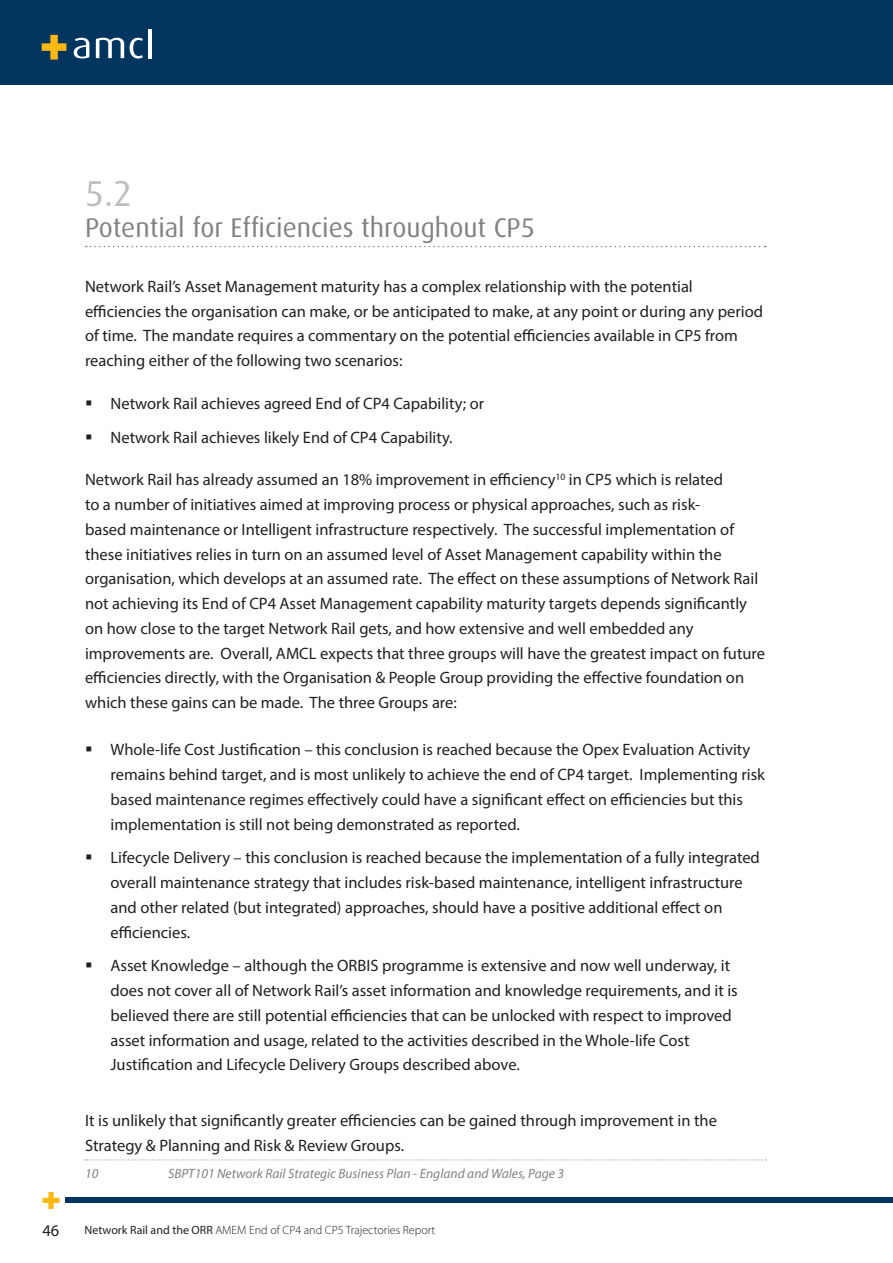
<style>
.page{position:relative;width:893px;height:1263px;background:#fff}
.page>*{position:absolute;margin:0;border:0;box-sizing:border-box;transform-origin:0 0}
.t1{font:36px "Dax";color:#bcbdc0}
.t2{font:27px "Dax";color:#808285}
.t3{font:16.5px/24.8px "Myriad Pro";color:#231f20}
.t4{font:italic 13.5px "Myriad Pro";color:#808285}
.t5{font:300 12px "Myriad Pro";color:#231f20}
.s1{font-weight:400}
</style>
<div class="page">
<div style="left:0;top:0;width:893px;height:85px;background:#003560"></div>
<div style="left:65px;top:1198px;width:828px;height:5px;background:#003560"></div>
<svg style="left:43px;top:1192px;width:17px;height:17px"></svg>
<svg style="left:42px;top:35px;width:24px;height:25px"></svg>
<svg style="left:74px;top:38px;width:15px;height:20px"></svg>
<svg style="left:96px;top:38px;width:28px;height:20px"></svg>
<svg style="left:130px;top:38px;width:13px;height:20px"></svg>
<hr style="left:149px;top:29px;width:3px;height:29px;background:#fff">
<svg style="left:86px;top:246px;width:680px;height:1px"></svg>
<svg style="left:85px;top:1159px;width:681px;height:1px"></svg>
<p class="t1" style="left:85px;top:173px;width:49px">5.2</p>
<h2 class="t2" style="left:85px;top:212px;width:451px">Potential for Efficiencies throughout CP5</h2>
<p class="t3" style="left:85px;top:274px;width:679px">Network Rail’s Asset Management maturity has a complex relationship with the potential efficiencies the organisation can make, or be anticipated to make, at any point or during any period of time. The mandate requires a commentary on the potential efficiencies available in CP5 from reaching either of the following two scenarios:</p>
<p class="t3" style="left:85px;top:391px;width:401px">▪ Network Rail achieves agreed End of CP4 Capability; or</p>
<p class="t3" style="left:85px;top:424px;width:369px">▪ Network Rail achieves likely End of CP4 Capability.</p>
<p class="t3" style="left:85px;top:467px;width:681px">Network Rail has already assumed an 18% improvement in efficiency<sup>10</sup> in CP5 which is related<br>to a number of initiatives aimed at improving process or physical approaches, such as risk-<br>based maintenance or Intelligent infrastructure respectively. The successful implementation of these initiatives relies in turn on an assumed level of Asset Management capability within the organisation, which develops at an assumed rate. The effect on these assumptions of Network Rail not achieving its End of CP4 Asset Management capability maturity targets depends significantly on how close to the target Network Rail gets, and how extensive and well embedded any improvements are. Overall, AMCL expects that three groups will have the greatest impact on future efficiencies directly, with the Organisation &amp; People Group providing the effective foundation on which these gains can be made. The three Groups are:</p>
<p class="t3" style="left:111px;top:737px;width:656px;text-indent:-25px">▪ Whole-life Cost Justification – this conclusion is reached because the Opex Evaluation Activity remains behind target, and is most unlikely to achieve the end of CP4 target. Implementing risk based maintenance regimes effectively could have a significant effect on efficiencies but this implementation is still not being demonstrated as reported.</p>
<p class="t3" style="left:111px;top:845px;width:651px;text-indent:-25px">▪ Lifecycle Delivery – this conclusion is reached because the implementation of a fully integrated overall maintenance strategy that includes risk-based maintenance, intelligent infrastructure and other related (but integrated) approaches, should have a positive additional effect on efficiencies.</p>
<p class="t3" style="left:111px;top:953px;width:629px;text-indent:-25px">▪ Asset Knowledge – although the ORBIS programme is extensive and now well underway, it does not cover all of Network Rail’s asset information and knowledge requirements, and it is believed there are still potential efficiencies that can be unlocked with respect to improved asset information and usage, related to the activities described in the Whole-life Cost Justification and Lifecycle Delivery Groups described above.</p>
<p class="t3" style="left:85px;top:1108px;width:633px">It is unlikely that significantly greater efficiencies can be gained through improvement in the<br>Strategy &amp; Planning and Risk &amp; Review Groups.</p>
<p class="t4" style="left:85px;top:1165px;width:15px">10</p>
<p class="t4" style="left:168px;top:1165px;width:397px">SBPT101 Network Rail Strategic Business Plan - England and Wales, Page 3</p>
<p class="t3" style="left:43px;top:1218px;width:18px">46</p>
<p class="t5" style="left:85px;top:1223px;width:352px"><span class="s1">Network Rail and the ORR</span> AMEM End of CP4 and CP5 Trajectories Report</p>
</div>
